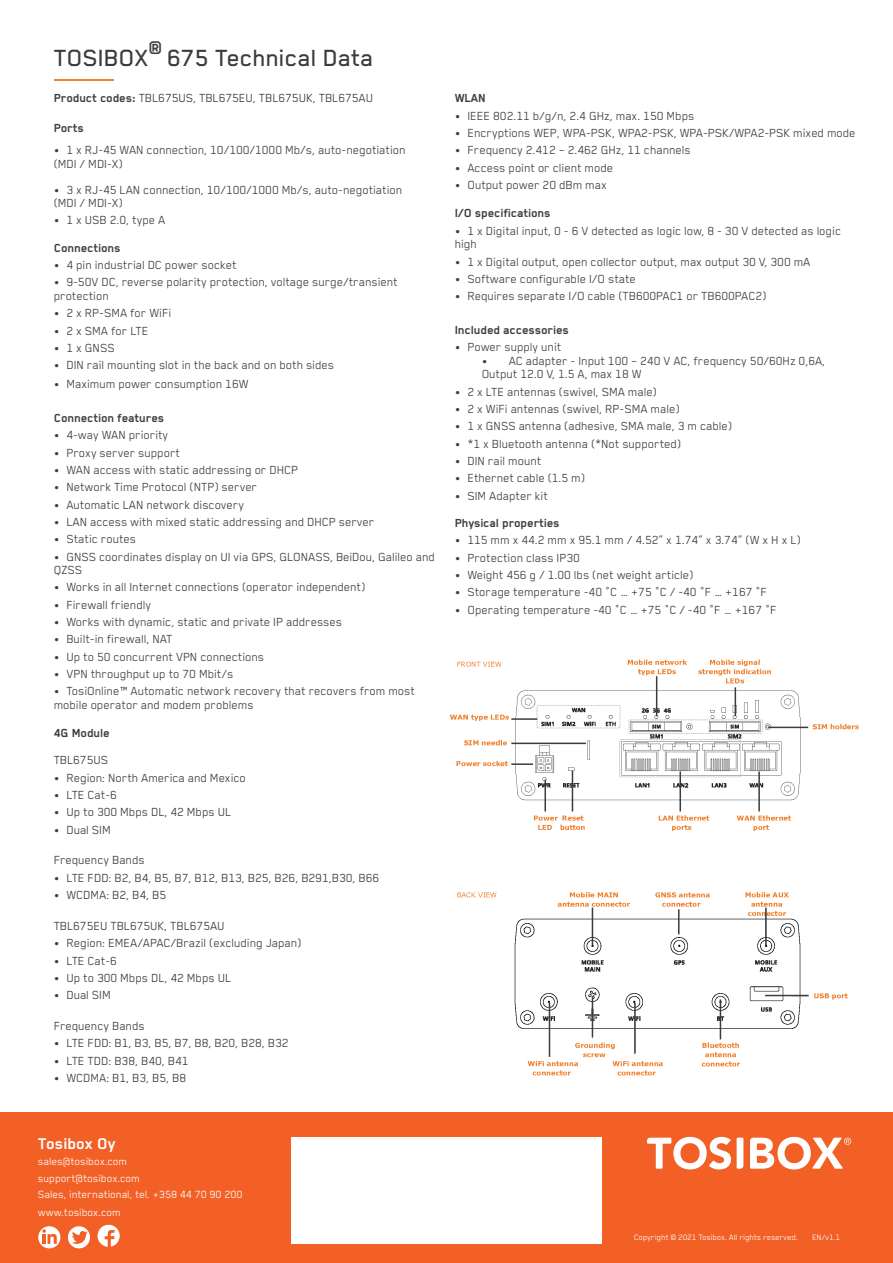
<style>
.page{position:relative;width:893px;height:1263px;background:#fff}
.page>*{position:absolute;margin:0;border:0;box-sizing:border-box;transform-origin:0 0}
.t1{font:500 27px "Blender";color:#3c3c3b}
.t2{font:700 18px "Blender";color:#fff}
.t3{font:13.5px/13.5px "Blender";letter-spacing:-.005em;color:#3e3e3f}
.Specs_otsikko{font:13.5px "Blender";letter-spacing:-.005em;color:#3c3c3b}
.Specs_bulletin{font:13.5px "Blender";letter-spacing:-.005em;color:#3c3c3b}
.Specs_otsikko-2{font:700 13.5px "Blender";letter-spacing:-.005em;color:#3e3e3f}
.Specs_bulletin-2{font:700 13.5px/27px "Blender";letter-spacing:-.005em;color:#3e3e3f}
.Specs_leipis{font:700 13.5px "Blender";letter-spacing:-.005em;color:#3e3e3f}
.t4{font:12px "Blender";color:#fff}
.t5{font:9px "Blender";color:#fff}
.s1{font-weight:700;color:#3e3e3f}
.s2{font-weight:400;color:#3c3c3b}
.s3{font-weight:700}
</style>
<div class="page">
<hr style="left:54px;top:79px;width:60px;height:2px;background:#f48238">
<div style="left:0;top:1112px;width:893px;height:151px;background:#f26026"></div>
<svg style="left:647px;top:1136px;width:205px;height:33px"></svg>
<div style="left:291px;top:1137px;width:311px;height:107px;background:#fff"></div>
<div style="left:38px;top:1226px;width:22px;height:22px;background:#fff;border-radius:50%"></div>
<svg style="left:42px;top:1229px;width:15px;height:15px"></svg>
<div style="left:68px;top:1226px;width:22px;height:22px;background:#fff;border-radius:50%"></div>
<svg style="left:72px;top:1231px;width:16px;height:14px"></svg>
<svg style="left:98px;top:1225px;width:22px;height:22px"></svg>
<img style="left:450px;top:659px;width:409px;height:417px">
<hr style="left:656px;top:676px;width:1px;height:40px;background:#3c3c3b">
<svg style="left:735px;top:687px;width:1px;height:29px"></svg>
<hr style="left:679px;top:771px;width:2px;height:40px;background:#3c3c3b">
<hr style="left:758px;top:771px;width:2px;height:40px;background:#3c3c3b">
<hr style="left:572px;top:771px;width:1px;height:40px;background:#3c3c3b">
<hr style="left:544px;top:780px;width:2px;height:31px;background:#3c3c3b">
<hr style="left:511px;top:763px;width:22px;height:2px;background:#3c3c3b">
<hr style="left:511px;top:743px;width:75px;height:1px;background:#3c3c3b">
<hr style="left:511px;top:718px;width:26px;height:2px;background:#3c3c3b">
<hr style="left:768px;top:727px;width:40px;height:1px;background:#3c3c3b">
<hr style="left:592px;top:907px;width:1px;height:38px;background:#3c3c3b">
<svg style="left:678px;top:909px;width:1px;height:25px"></svg>
<hr style="left:592px;top:997px;width:1px;height:40px;background:#3c3c3b">
<hr style="left:634px;top:1003px;width:2px;height:50px;background:#3c3c3b">
<hr style="left:720px;top:999px;width:1px;height:40px;background:#3c3c3b">
<hr style="left:549px;top:1003px;width:1px;height:54px;background:#3c3c3b">
<hr style="left:765px;top:907px;width:2px;height:38px;background:#3c3c3b">
<hr style="left:765px;top:995px;width:44px;height:1px;background:#3c3c3b">
<p class="t1" style="left:54px;top:43px;width:322px">TOSIBOX<sup>®</sup> 675 Technical Data</p>
<p class="Specs_otsikko" style="left:54px;top:91px;width:321px"><span class="s1">Product codes:</span> TBL675US, TBL675EU, TBL675UK, TBL675AU</p>
<p class="Specs_otsikko-2" style="left:54px;top:121px;width:32px">Ports</p>
<p class="t3" style="left:54px;top:143px;width:353px">• 1 x RJ-45 WAN connection, 10/100/1000 Mb/s, auto-negotiation (MDI / MDI-X)</p>
<p class="t3" style="left:54px;top:182px;width:350px">• 3 x RJ-45 LAN connection, 10/100/1000 Mb/s, auto-negotiation (MDI / MDI-X)</p>
<p class="t3" style="left:54px;top:213px;width:113px">• 1 x USB 2.0, type A</p>
<p class="Specs_otsikko-2" style="left:54px;top:240px;width:68px">Connections</p>
<p class="t3" style="left:54px;top:258px;width:184px">• 4 pin industrial DC power socket</p>
<p class="t3" style="left:54px;top:275px;width:346px">• 9-50V DC, reverse polarity protection, voltage surge/transient protection</p>
<p class="t3" style="left:54px;top:306px;width:119px">• 2 x RP-SMA for WiFi</p>
<p class="t3" style="left:54px;top:323px;width:96px">• 2 x SMA for LTE</p>
<p class="t3" style="left:54px;top:341px;width:63px">• 1 x GNSS</p>
<p class="t3" style="left:54px;top:358px;width:282px">• DIN rail mounting slot in the back and on both sides</p>
<p class="t3" style="left:54px;top:377px;width:196px">• Maximum power consumption 16W</p>
<p class="Specs_leipis" style="left:54px;top:410px;width:112px">Connection features</p>
<p class="t3" style="left:54px;top:428px;width:116px">• 4-way WAN priority</p>
<p class="t3" style="left:54px;top:445px;width:128px">• Proxy server support</p>
<p class="t3" style="left:54px;top:463px;width:246px">• WAN access with static addressing or DHCP</p>
<p class="t3" style="left:54px;top:480px;width:205px">• Network Time Protocol (NTP) server</p>
<p class="t3" style="left:54px;top:497px;width:192px">• Automatic LAN network discovery</p>
<p class="t3" style="left:54px;top:515px;width:322px">• LAN access with mixed static addressing and DHCP server</p>
<p class="t3" style="left:54px;top:532px;width:84px">• Static routes</p>
<p class="t3" style="left:54px;top:549px;width:383px">• GNSS coordinates display on UI via GPS, GLONASS, BeiDou, Galileo and<br>QZSS</p>
<p class="t3" style="left:54px;top:580px;width:313px">• Works in all Internet connections (operator independent)</p>
<p class="t3" style="left:54px;top:597px;width:99px">• Firewall friendly</p>
<p class="t3" style="left:54px;top:615px;width:290px">• Works with dynamic, static and private IP addresses</p>
<p class="t3" style="left:54px;top:632px;width:120px">• Built-in firewall, NAT</p>
<p class="t3" style="left:54px;top:649px;width:212px">• Up to 50 concurrent VPN connections</p>
<p class="t3" style="left:54px;top:667px;width:181px">• VPN throughput up to 70 Mbit/s</p>
<p class="t3" style="left:54px;top:684px;width:363px">• TosiOnline™ Automatic network recovery that recovers from most mobile operator and modem problems</p>
<p class="Specs_bulletin-2" style="left:54px;top:719px;width:58px">4G Module<br><span class="s2">TBL675US</span></p>
<p class="Specs_otsikko" style="left:54px;top:770px;width:194px">• Region: North America and Mexico</p>
<p class="Specs_otsikko" style="left:54px;top:787px;width:65px">• LTE Cat-6</p>
<p class="Specs_otsikko" style="left:54px;top:805px;width:179px">• Up to 300 Mbps DL, 42 Mbps UL</p>
<p class="Specs_otsikko" style="left:54px;top:822px;width:59px">• Dual SIM</p>
<p class="Specs_bulletin" style="left:54px;top:853px;width:93px">Frequency Bands</p>
<p class="Specs_otsikko" style="left:54px;top:870px;width:327px">• LTE FDD: B2, B4, B5, B7, B12, B13, B25, B26, B291,B30, B66</p>
<p class="Specs_otsikko" style="left:54px;top:888px;width:114px">• WCDMA: B2, B4, B5</p>
<p class="Specs_bulletin" style="left:54px;top:918px;width:172px">TBL675EU TBL675UK, TBL675AU</p>
<p class="Specs_otsikko" style="left:54px;top:936px;width:249px">• Region: EMEA/APAC/Brazil (excluding Japan)</p>
<p class="Specs_otsikko" style="left:54px;top:953px;width:65px">• LTE Cat-6</p>
<p class="Specs_otsikko" style="left:54px;top:970px;width:179px">• Up to 300 Mbps DL, 42 Mbps UL</p>
<p class="Specs_otsikko" style="left:54px;top:988px;width:59px">• Dual SIM</p>
<p class="Specs_bulletin" style="left:54px;top:1019px;width:93px">Frequency Bands</p>
<p class="Specs_otsikko" style="left:54px;top:1036px;width:236px">• LTE FDD: B1, B3, B5, B7, B8, B20, B28, B32</p>
<p class="Specs_otsikko" style="left:54px;top:1053px;width:136px">• LTE TDD: B38, B40, B41</p>
<p class="Specs_otsikko" style="left:54px;top:1071px;width:134px">• WCDMA: B1, B3, B5, B8</p>
<p class="Specs_otsikko-2" style="left:455px;top:91px;width:33px">WLAN</p>
<p class="t3" style="left:455px;top:108px;width:241px">• IEEE 802.11 b/g/n, 2.4 GHz, max. 150 Mbps</p>
<p class="t3" style="left:455px;top:126px;width:402px">• Encryptions WEP, WPA-PSK, WPA2-PSK, WPA-PSK/WPA2-PSK mixed mode</p>
<p class="t3" style="left:455px;top:143px;width:238px">• Frequency 2.412 – 2.462 GHz, 11 channels</p>
<p class="t3" style="left:455px;top:160px;width:160px">• Access point or client mode</p>
<p class="t3" style="left:455px;top:170px;width:154px;line-height:28.5px">• Output power 20 dBm max<br><span class="s3">I/O specifications</span></p>
<p class="t3" style="left:455px;top:223px;width:388px">• 1 x Digital input, 0 - 6 V detected as logic low, 8 - 30 V detected as logic high</p>
<p class="t3" style="left:455px;top:254px;width:357px">• 1 x Digital output, open collector output, max output 30 V, 300 mA</p>
<p class="t3" style="left:455px;top:272px;width:183px">• Software configurable I/O state</p>
<p class="t3" style="left:455px;top:289px;width:313px">• Requires separate I/O cable (TB600PAC1 or TB600PAC2)</p>
<p class="Specs_bulletin-2" style="left:455px;top:316px;width:116px">Included accessories</p>
<p class="t3" style="left:455px;top:340px;width:108px">• Power supply unit</p>
<p class="t3" style="left:482px;top:354px;width:345px">• AC adapter - Input 100 – 240 V AC, frequency 50/60Hz 0,6A,<br>Output 12.0 V, 1.5 A, max 18 W</p>
<p class="t3" style="left:455px;top:384px;width:204px">• 2 x LTE antennas (swivel, SMA male)</p>
<p class="t3" style="left:455px;top:402px;width:227px">• 2 x WiFi antennas (swivel, RP-SMA male)</p>
<p class="t3" style="left:455px;top:419px;width:279px">• 1 x GNSS antenna (adhesive, SMA male, 3 m cable)</p>
<p class="t3" style="left:455px;top:436px;width:228px">• *1 x Bluetooth antenna (*Not supported)</p>
<p class="t3" style="left:455px;top:454px;width:88px">• DIN rail mount</p>
<p class="t3" style="left:455px;top:471px;width:132px">• Ethernet cable (1.5 m)</p>
<p class="t3" style="left:455px;top:488px;width:95px">• SIM Adapter kit</p>
<p class="Specs_otsikko-2" style="left:455px;top:516px;width:106px">Physical properties</p>
<p class="t3" style="left:455px;top:533px;width:348px">• 115 mm x 44.2 mm x 95.1 mm / 4.52” x 1.74” x 3.74” (W x H x L)</p>
<p class="t3" style="left:455px;top:550px;width:127px">• Protection class IP30</p>
<p class="t3" style="left:455px;top:568px;width:240px">• Weight 456 g / 1.00 lbs (net weight article)</p>
<p class="t3" style="left:455px;top:585px;width:314px">• Storage temperature -40 °C … +75 °C / -40 °F … +167 °F</p>
<p class="t3" style="left:455px;top:602px;width:323px">• Operating temperature -40 °C … +75 °C / -40 °F … +167 °F</p>
<p class="t2" style="left:38px;top:1133px;width:79px">Tosibox Oy</p>
<p class="t4" style="left:38px;top:1155px;width:91px">sales@tosibox.com</p>
<p class="t4" style="left:38px;top:1171px;width:103px">support@tosibox.com</p>
<p class="t4" style="left:38px;top:1188px;width:206px">Sales, international, tel. +358 44 70 90 200</p>
<p class="t4" style="left:38px;top:1206px;width:84px">www.tosibox.com</p>
<p class="t5" style="left:634px;top:1232px;width:165px">Copyright © 2021 Tosibox. All rights reserved.</p>
<p class="t5" style="left:812px;top:1232px;width:30px">EN/v1.1</p>
</div>
